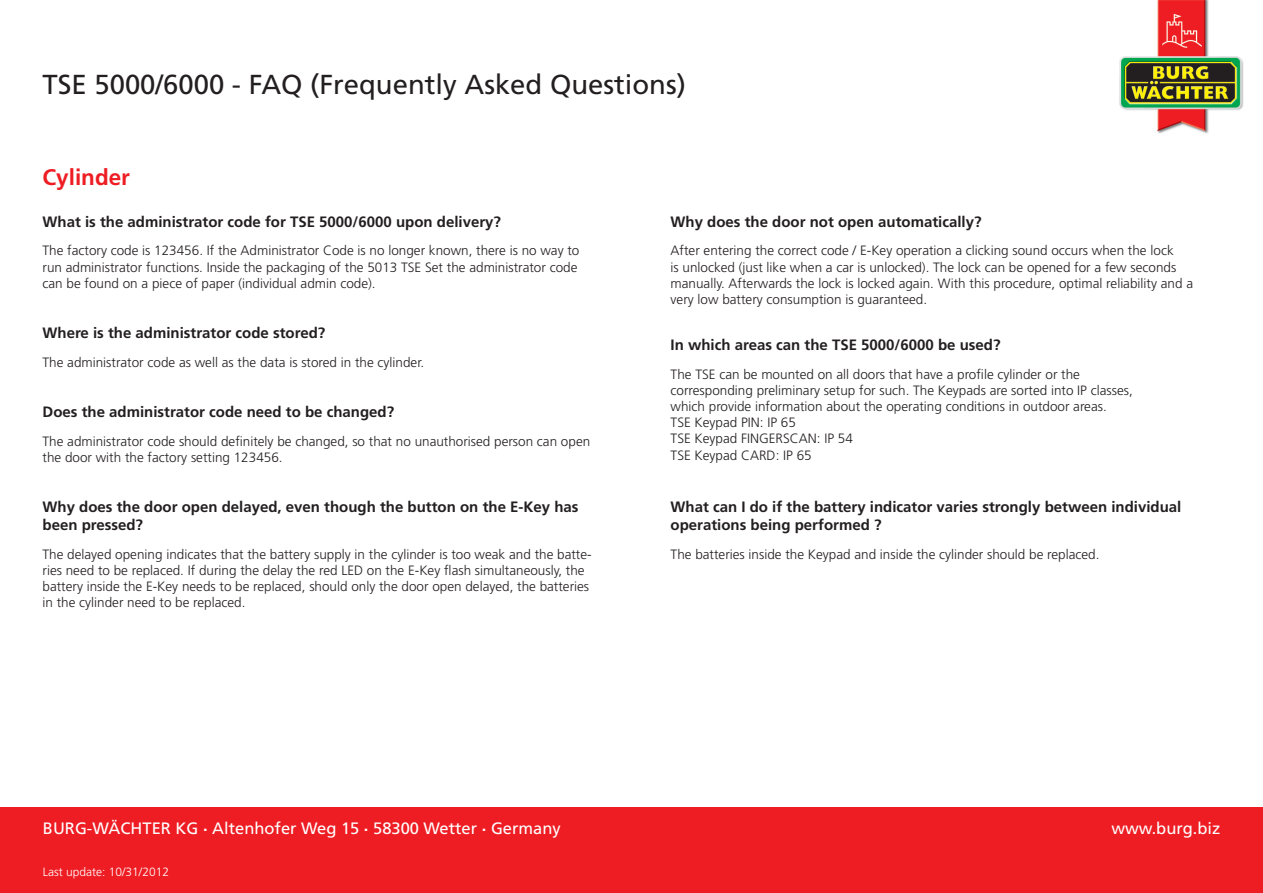
<style>
.page{position:relative;width:1263px;height:893px;background:#fff}
.page>*{position:absolute;margin:0;border:0;box-sizing:border-box;transform-origin:0 0}
.t1{font:27.45px "Frutiger CE";color:#231f20}
.t2{font:700 22.5px "Frutiger CE";color:#ee1d23}
.t3{font:16.5px "Frutiger CE";color:#fff}
.t4{font:700 15px/18px "Frutiger CE";color:#231f20}
.t5{font:300 13.5px/16.2px "Frutiger CE";color:#231f20}
.t6{font:300 12px "Frutiger CE";color:#fff}
</style>
<div class="page">
<img style="left:1119px;top:0;width:125px;height:134px">
<div style="left:0;top:808px;width:1263px;height:85px;background:#ee1d23"></div>
<h1 class="t1" style="left:43px;top:68px;width:645px">TSE 5000/6000 - FAQ (Frequently Asked Questions)</h1>
<h2 class="t2" style="left:43px;top:164px;width:89px">Cylinder</h2>
<p class="t4" style="left:43px;top:213px;width:460px">What is the administrator code for TSE 5000/6000 upon delivery?</p>
<p class="t5" style="left:43px;top:242px;width:538px">The factory code is 123456. If the Administrator Code is no longer known, there is no way to run administrator functions. Inside the packaging of the 5013 TSE Set the administrator code can be found on a piece of paper (individual admin code).</p>
<p class="t4" style="left:43px;top:324px;width:284px">Where is the administrator code stored?</p>
<p class="t5" style="left:43px;top:354px;width:383px">The administrator code as well as the data is stored in the cylinder.</p>
<p class="t4" style="left:43px;top:403px;width:353px">Does the administrator code need to be changed?</p>
<p class="t5" style="left:43px;top:433px;width:549px">The administrator code should definitely be changed, so that no unauthorised person can open the door with the factory setting 123456.</p>
<p class="t4" style="left:43px;top:498px;width:537px">Why does the door open delayed, even though the button on the E-Key has been pressed?</p>
<p class="t5" style="left:43px;top:546px;width:551px">The delayed opening indicates that the battery supply in the cylinder is too weak and the batte&shy;ries need to be replaced. If during the delay the red LED on the E-Key flash simultaneously, the battery inside the E-Key needs to be replaced, should only the door open delayed, the batteries in the cylinder need to be replaced.</p>
<p class="t4" style="left:671px;top:213px;width:312px">Why does the door not open automatically?</p>
<p class="t5" style="left:671px;top:242px;width:524px">After entering the correct code / E-Key operation a clicking sound occurs when the lock<br>is -unlocked (just like when a car is unlocked). The lock can be opened for a few seconds manually. Afterwards the lock is locked again. With this procedure, optimal reliability and a very low battery consumption is guaranteed.</p>
<p class="t4" style="left:671px;top:336px;width:331px">In which areas can the TSE 5000/6000 be used?</p>
<p class="t5" style="left:671px;top:366px;width:464px">The TSE can be mounted on all doors that have a profile cylinder or the corresponding preliminary setup for such. The Keypads are sorted into IP -classes, which provide information about the operating conditions in outdoor areas.<br>TSE Keypad PIN: IP 65<br>TSE Keypad FINGERSCAN: IP 54<br>TSE Keypad CARD: IP 65</p>
<p class="t4" style="left:671px;top:498px;width:512px">What can I do if the battery indicator varies strongly between individual operations being performed ?</p>
<p class="t5" style="left:671px;top:546px;width:430px">The batteries inside the Keypad and inside the cylinder should be replaced.</p>
<p class="t3" style="left:43px;top:819px;width:519px">BURG-WÄCHTER KG <sup>.</sup> Altenhofer Weg 15 <sup>.</sup> 58300 Wetter <sup>.</sup> Germany</p>
<p class="t3" style="left:1111px;top:819px;width:111px">www.burg.biz</p>
<p class="t6" style="left:43px;top:865px;width:128px">Last update: 10/31/2012</p>
</div>
